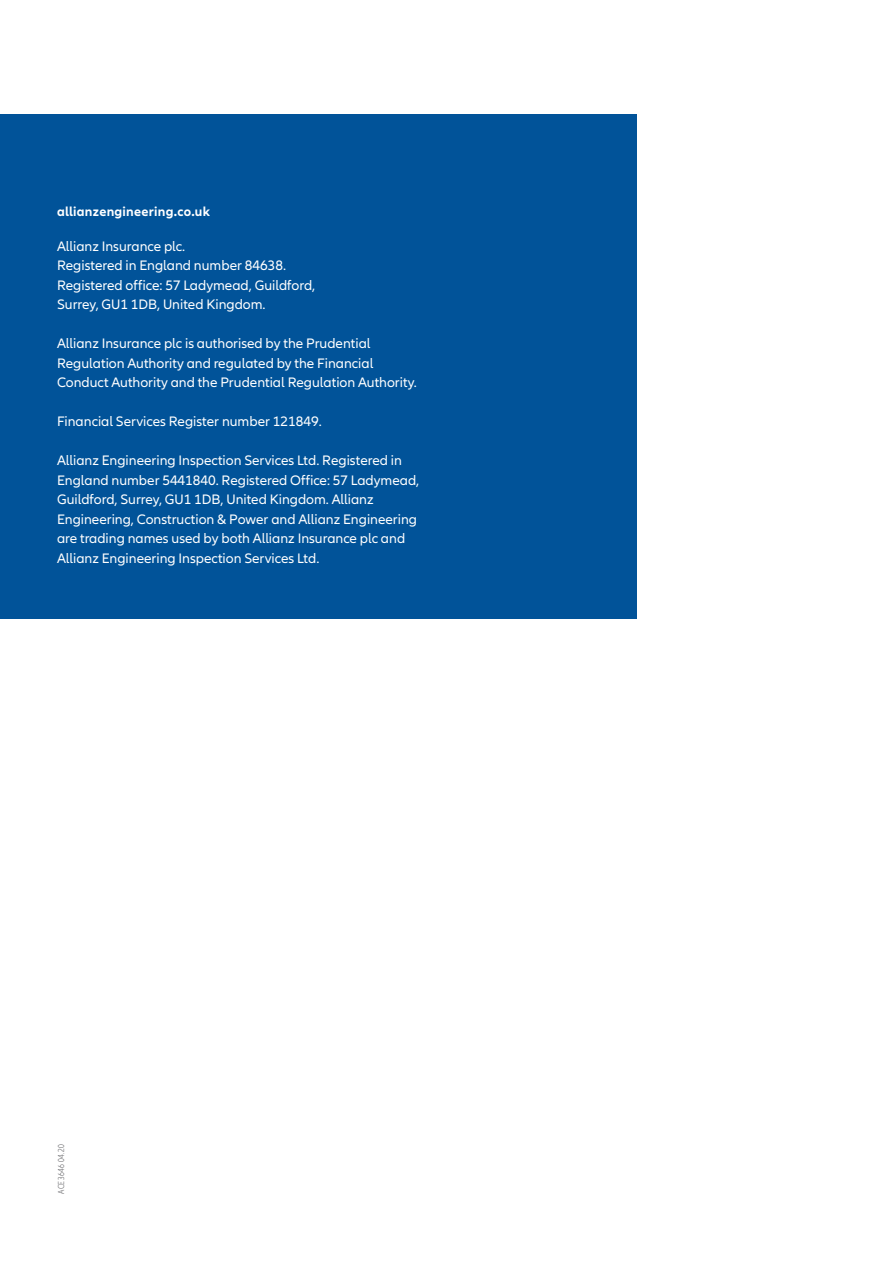
<style>
.page{position:relative;width:893px;height:1263px;background:#fff}
.page>*{position:absolute;margin:0;border:0;box-sizing:border-box;transform-origin:0 0}
.t1{font:14.25px/19.5px "Allianz Neo";color:#fff}
.t2{font:700 13.5px "Allianz Neo";letter-spacing:.015em;color:#fff}
.t3{font:300 condensed 9px "Allianz Neo";letter-spacing:.035em;color:#636366}
</style>
<div class="page">
<div style="left:0;top:115px;width:636px;height:504px;background:#015399"></div>
<p class="t2" style="left:57px;top:204px;width:155px">allianzengineering.co.uk</p>
<p class="t1" style="left:57px;top:237px;width:260px">Allianz Insurance plc.<br>Registered in England number 84638.<br>Registered office: 57 Ladymead, Guildford, Surrey, GU1 1DB, United Kingdom.</p>
<p class="t1" style="left:57px;top:334px;width:361px">Allianz Insurance plc is authorised by the Prudential<br>Regulation Authority and regulated by the Financial<br>Conduct Authority and the Prudential Regulation Authority.</p>
<p class="t1" style="left:57px;top:412px;width:266px">Financial Services Register number 121849.</p>
<p class="t1" style="left:57px;top:451px;width:364px">Allianz Engineering Inspection Services Ltd. Registered in England number 5441840. Registered Office: 57 Ladymead, Guildford, Surrey, GU1 1DB, United Kingdom. Allianz Engineering, Construction &amp; Power and Allianz Engineering are trading names used by both Allianz Insurance plc and Allianz Engineering Inspection Services Ltd.</p>
<p class="t3" style="left:56px;top:1194px;width:51px;rotate:-90deg">ACE3646 04.20</p>
</div>
